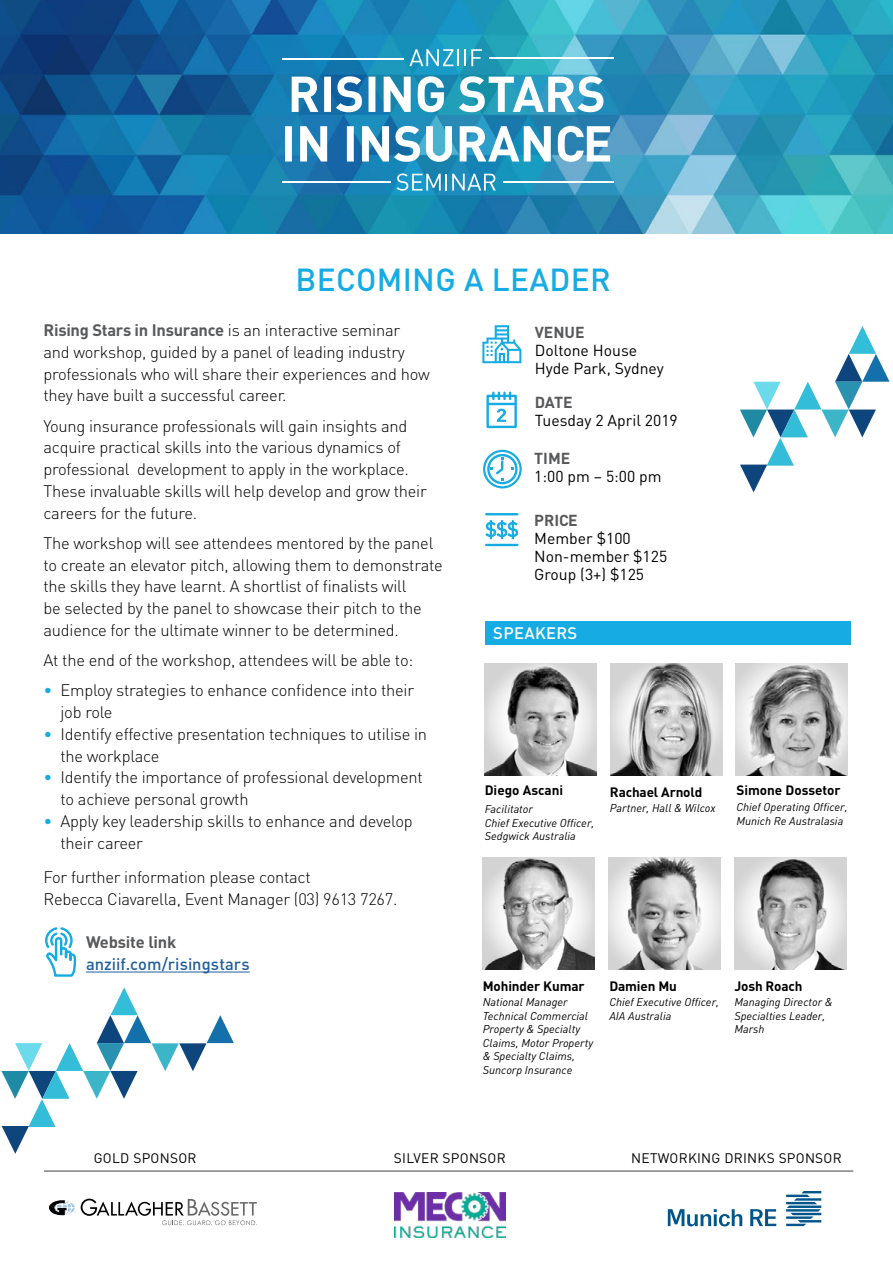
<style>
.page{position:relative;width:893px;height:1263px;background:#fff}
.page>*{position:absolute;margin:0;border:0;box-sizing:border-box;transform-origin:0 0}
.t1{font:500 31.5px "DIN";letter-spacing:.01em;color:#16ace3}
.t2{font:300 16.5px/21.8px "DIN";letter-spacing:-.015em;color:#000}
.t3{font:500 16.5px "DIN";color:#215e9e}
.t4{font:700 16.5px "DIN";letter-spacing:-.01em;color:#58595b}
.t5{font:500 16.5px "DIN";letter-spacing:.02em;color:#fff}
.t6{font:15.75px/18px "DIN";color:#000}
.t7{font:700 15.75px "DIN";color:#58595b}
.t8{font:13.65px "DIN";letter-spacing:.02em;color:#000}
.t9{font:700 13.5px "DIN";letter-spacing:-.01em;color:#000}
.t10{font:italic 11.25px/13.5px "DIN";color:#000}
.s1{font-weight:700;color:#58595b}
.s2{color:#16ace3}
</style>
<div class="page">
<img style="left:483px;top:857px;width:112px;height:112px">
<img style="left:609px;top:857px;width:112px;height:112px">
<img style="left:734px;top:857px;width:112px;height:112px">
<img style="left:485px;top:663px;width:112px;height:112px">
<img style="left:610px;top:663px;width:112px;height:112px">
<img style="left:736px;top:663px;width:112px;height:112px">
<div style="left:485px;top:621px;width:365px;height:24px;background:#16ace3"></div>
<img style="left:0;top:0;width:893px;height:234px">
<svg style="left:409px;top:49px;width:73px;height:17px"></svg>
<hr style="left:489px;top:57px;width:125px;height:2px;background:#fff">
<hr style="left:282px;top:58px;width:122px;height:1px;background:#fff">
<hr style="left:282px;top:181px;width:108px;height:2px;background:#fff">
<hr style="left:503px;top:181px;width:111px;height:2px;background:#fff">
<svg style="left:285px;top:76px;width:325px;height:86px"></svg>
<svg style="left:397px;top:174px;width:99px;height:17px"></svg>
<svg style="left:482px;top:325px;width:39px;height:38px"></svg>
<div style="left:486px;top:395px;width:31px;height:33px;border:2px solid #16ace3"></div>
<svg style="left:497px;top:409px;width:9px;height:13px"></svg>
<hr style="left:488px;top:403px;width:27px;height:2px;background:#16ace3">
<svg style="left:492px;top:393px;width:19px;height:6px"></svg>
<div style="left:483px;top:450px;width:39px;height:38px;border:2px solid #16ace3;border-radius:50%"></div>
<div style="left:487px;top:454px;width:31px;height:30px;border:2px solid #16ace3;border-radius:50%"></div>
<svg style="left:491px;top:457px;width:13px;height:24px"></svg>
<hr style="left:44px;top:1171px;width:809px;height:1px;background:#414042">
<svg style="left:49px;top:1198px;width:208px;height:27px"></svg>
<img style="left:394px;top:1192px;width:111px;height:45px">
<svg style="left:668px;top:1191px;width:153px;height:35px"></svg>
<svg style="left:485px;top:520px;width:33px;height:19px"></svg>
<hr style="left:486px;top:513px;width:31px;height:2px;background:#16ace3">
<hr style="left:486px;top:544px;width:31px;height:2px;background:#16ace3">
<svg style="left:740px;top:326px;width:149px;height:166px"></svg>
<svg style="left:1px;top:987px;width:233px;height:167px"></svg>
<hr style="left:86px;top:971px;width:164px;height:1px;background:#215e9e">
<svg style="left:45px;top:927px;width:32px;height:50px"></svg>
<h1 class="t1" style="left:296px;top:260px;width:317px">BECOMING A LEADER</h1>
<p class="t2" style="left:44px;top:319px;width:388px"><span class="s1">Rising Stars in Insurance</span> is an interactive seminar and workshop, guided by a panel of leading industry professionals who will share their experiences and how they have built a successful career.</p>
<p class="t2" style="left:44px;top:415px;width:385px">Young insurance professionals will gain insights and acquire practical skills into the various dynamics of professional development to apply in the workplace.<br>These invaluable skills will help develop and grow their careers for the future.</p>
<p class="t2" style="left:44px;top:532px;width:401px">The workshop will see attendees mentored by the panel to create an elevator pitch, allowing them to demonstrate the skills they have learnt. A shortlist of finalists will<br>be selected by the panel to showcase their pitch to the audience for the ultimate winner to be determined.</p>
<p class="t2" style="left:44px;top:649px;width:371px">At the end of the workshop, attendees will be able to:</p>
<p class="t2" style="left:61px;top:679px;width:355px;text-indent:-17px"><span class="s2">•</span> Employ strategies to enhance confidence into their job role</p>
<p class="t2" style="left:61px;top:723px;width:368px;text-indent:-17px"><span class="s2">•</span> Identify effective presentation techniques to utilise in the workplace</p>
<p class="t2" style="left:61px;top:766px;width:364px;text-indent:-17px"><span class="s2">•</span> Identify the importance of professional development to achieve personal growth</p>
<p class="t2" style="left:61px;top:810px;width:354px;text-indent:-17px"><span class="s2">•</span> Apply key leadership skills to enhance and develop their career</p>
<p class="t2" style="left:44px;top:866px;width:355px">For further information please contact<br>Rebecca Ciavarella, Event Manager (03) 9613 7267.</p>
<p class="t4" style="left:86px;top:931px;width:92px">Website link</p>
<p class="t3" style="left:86px;top:953px;width:165px">anziif.com/risingstars</p>
<p class="t7" style="left:535px;top:322px;width:51px">VENUE</p>
<p class="t6" style="left:535px;top:341px;width:131px">Doltone House<br>Hyde Park, Sydney</p>
<p class="t7" style="left:535px;top:392px;width:39px">DATE</p>
<p class="t6" style="left:535px;top:411px;width:145px">Tuesday 2 April 2019</p>
<p class="t7" style="left:534px;top:448px;width:38px">TIME</p>
<p class="t6" style="left:534px;top:467px;width:129px">1:00 pm – 5:00 pm</p>
<p class="t7" style="left:534px;top:510px;width:45px">PRICE</p>
<p class="t6" style="left:534px;top:529px;width:135px">Member $100<br>Non-member $125<br>Group (3+) $125</p>
<p class="t5" style="left:493px;top:623px;width:86px">SPEAKERS</p>
<p class="t9" style="left:485px;top:782px;width:80px">Diego Ascani</p>
<p class="t10" style="left:485px;top:802px;width:111px">Facilitator<br>Chief Executive Officer,<br>Sedgwick Australia</p>
<p class="t9" style="left:610px;top:783px;width:94px">Rachael Arnold</p>
<p class="t10" style="left:610px;top:801px;width:107px">Partner, Hall &amp; Wilcox</p>
<p class="t9" style="left:483px;top:977px;width:103px">Mohinder Kumar</p>
<p class="t10" style="left:483px;top:995px;width:112px">National Manager<br>Technical Commercial<br>Property &amp; Specialty<br>Claims, Motor Property &amp; Specialty Claims,<br>Suncorp Insurance</p>
<p class="t9" style="left:609px;top:977px;width:69px">Damien Mu</p>
<p class="t10" style="left:609px;top:995px;width:111px">Chief Executive Officer,<br>AIA Australia</p>
<p class="t9" style="left:736px;top:782px;width:106px">Simone Dossetor</p>
<p class="t10" style="left:736px;top:800px;width:113px">Chief Operating Officer,<br>Munich Re Australasia</p>
<p class="t9" style="left:734px;top:977px;width:70px">Josh Roach</p>
<p class="t10" style="left:734px;top:995px;width:100px">Managing Director &amp;<br>Specialties Leader,<br>Marsh</p>
<p class="t8" style="left:94px;top:1149px;width:104px">GOLD SPONSOR</p>
<p class="t8" style="left:394px;top:1149px;width:113px">SILVER SPONSOR</p>
<p class="t8" style="left:631px;top:1149px;width:212px">NETWORKING DRINKS SPONSOR</p>
</div>
